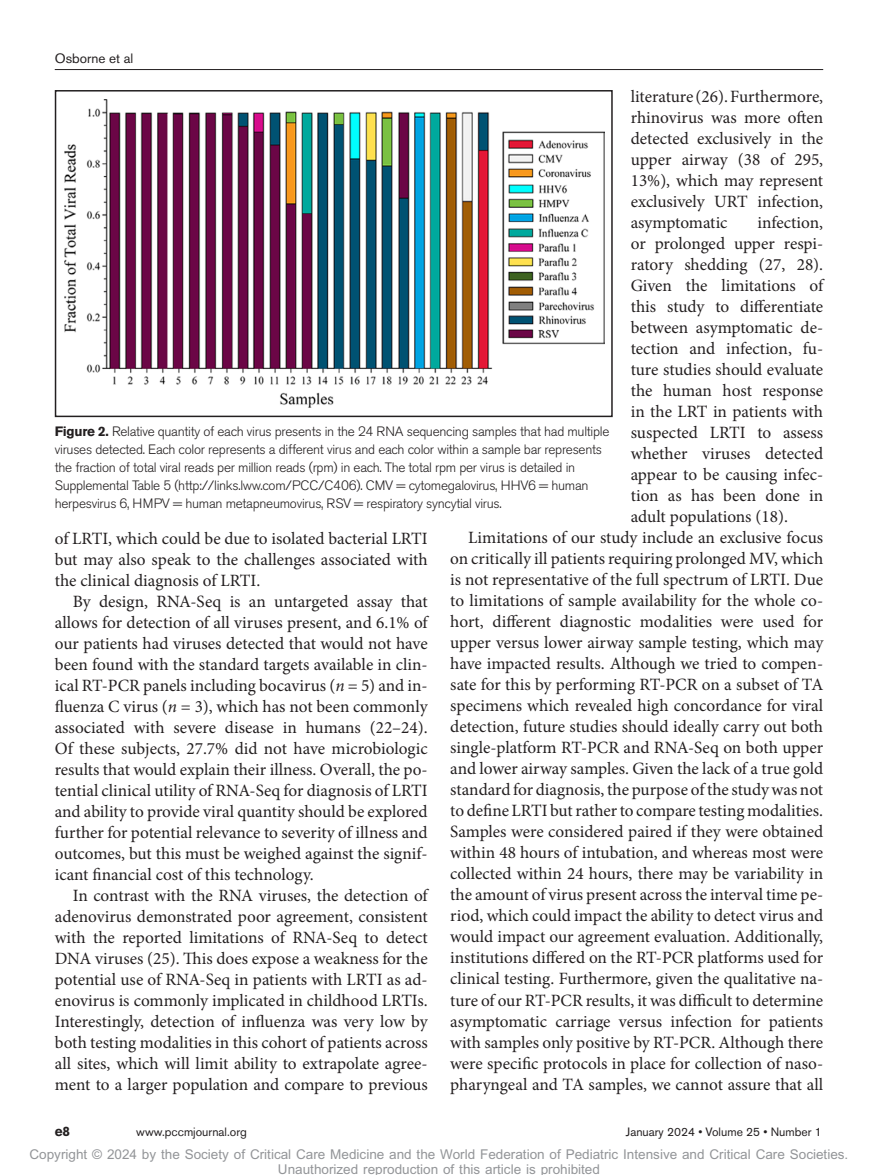
<style>
.page{position:relative;width:878px;height:1175px;background:#fff}
.page>*{position:absolute;margin:0;border:0;box-sizing:border-box;transform-origin:0 0}
.t1{font:17.25px/21px "Minion Pro";color:#231f20;text-align:justify}
.t2{font:300 13.5px/18px "Akzidenz Grotesk BE";letter-spacing:-.02em;color:#231f20}
.t3{font:13.5px/15px "Arial MT Std";color:#939598;text-align:center}
.t4{font:13.5px "Akzidenz Grotesk BE";color:#231f20}
.t5{font:700 13.5px "Akzidenz Grotesk BE";color:#231f20}
.t6{font:12px "Akzidenz Grotesk BE";color:#231f20}
.s1{font-weight:700}
.s2{font-style:italic}
</style>
<div class="page">
<hr style="left:55px;top:69px;width:768px;height:1px;background:#231f20">
<img style="left:64px;top:100px;width:540px;height:307px">
<div style="left:55px;top:90px;width:557px;height:327px;border:2px solid #231f20"></div>
<p class="t4" style="left:55px;top:50px;width:80px">Osborne et al</p>
<p class="t1" style="left:630px;top:86px;width:194px">literature (26). Furthermore, rhinovirus was more often detected exclusively in the upper airway (38 of 295, 13%), which may represent exclusively URT infection, asymptomatic</p>
<p class="t1" style="left:757px;top:212px;width:67px">infection,</p>
<p class="t1" style="left:630px;top:233px;width:194px">or prolonged upper respi-</p>
<p class="t1" style="left:630px;top:254px;width:194px">ratory shedding (27, 28).</p>
<p class="t1" style="left:630px;top:275px;width:194px">Given the limitations of</p>
<p class="t1" style="left:630px;top:296px;width:194px">this study to differentiate</p>
<p class="t1" style="left:630px;top:317px;width:194px">between asymptomatic de-</p>
<p class="t1" style="left:630px;top:338px;width:194px">tection and infection, fu-</p>
<p class="t1" style="left:630px;top:359px;width:194px">ture studies should evaluate</p>
<p class="t1" style="left:630px;top:380px;width:194px">the human host response</p>
<p class="t1" style="left:630px;top:401px;width:194px">in the LRT in patients with</p>
<p class="t1" style="left:630px;top:422px;width:194px">suspected LRTI to assess</p>
<p class="t1" style="left:630px;top:443px;width:194px">whether viruses detected</p>
<p class="t1" style="left:630px;top:464px;width:194px">appear to be causing infec-</p>
<p class="t1" style="left:630px;top:485px;width:194px">tion as has been done in</p>
<p class="t1" style="left:630px;top:506px;width:159px">adult populations (18).</p>
<p class="t1" style="left:468px;top:527px;width:356px">Limitations of our study include an exclusive focus</p>
<p class="t1" style="left:450px;top:548px;width:374px">on critically ill patients requiring prolonged MV, which</p>
<p class="t1" style="left:450px;top:569px;width:374px">is not representative of the full spectrum of LRTI. Due</p>
<p class="t1" style="left:450px;top:590px;width:374px">to limitations of sample availability for the whole co-</p>
<p class="t1" style="left:450px;top:611px;width:374px">hort, different diagnostic modalities were used for</p>
<p class="t1" style="left:450px;top:632px;width:374px">upper versus lower airway sample testing, which may</p>
<p class="t1" style="left:450px;top:653px;width:374px">have impacted results. Although we tried to compen-</p>
<p class="t1" style="left:450px;top:674px;width:374px">sate for this by performing RT-PCR on a subset of TA</p>
<p class="t1" style="left:450px;top:695px;width:374px">specimens which revealed high concordance for viral</p>
<p class="t1" style="left:450px;top:716px;width:374px">detection, future studies should ideally carry out both</p>
<p class="t1" style="left:450px;top:737px;width:374px">single-platform RT-PCR and RNA-Seq on both upper</p>
<p class="t1" style="left:450px;top:758px;width:374px">and lower airway samples. Given the lack of a true gold</p>
<p class="t1" style="left:450px;top:779px;width:374px">standard for diagnosis, the purpose of the study was not</p>
<p class="t1" style="left:450px;top:800px;width:374px">to define LRTI but rather to compare testing modalities.</p>
<p class="t1" style="left:450px;top:821px;width:374px">Samples were considered paired if they were obtained</p>
<p class="t1" style="left:450px;top:842px;width:374px">within 48 hours of intubation, and whereas most were</p>
<p class="t1" style="left:450px;top:863px;width:374px">collected within 24 hours, there may be variability in</p>
<p class="t1" style="left:450px;top:884px;width:374px">the amount of virus present across the interval time pe-</p>
<p class="t1" style="left:450px;top:905px;width:374px">riod, which could impact the ability to detect virus and</p>
<p class="t1" style="left:450px;top:926px;width:374px">would impact our agreement evaluation. Additionally,</p>
<p class="t1" style="left:450px;top:947px;width:374px">institutions differed on the RT-PCR platforms used for</p>
<p class="t1" style="left:450px;top:968px;width:374px">clinical testing. Furthermore, given the qualitative na-</p>
<p class="t1" style="left:450px;top:989px;width:374px">ture of our RT-PCR results, it was difficult to determine</p>
<p class="t1" style="left:450px;top:1010px;width:374px">asymptomatic carriage versus infection for patients</p>
<p class="t1" style="left:450px;top:1031px;width:374px">with samples only positive by RT-PCR. Although there</p>
<p class="t1" style="left:450px;top:1052px;width:374px">were specific protocols in place for collection of naso-</p>
<p class="t1" style="left:450px;top:1073px;width:374px">pharyngeal and TA samples, we cannot assure that all</p>
<p class="t2" style="left:55px;top:422px;width:556px"><span class="s1">Figure 2.</span> Relative quantity of each virus presents in the 24 RNA sequencing samples that had multiple viruses detected. Each color represents a different virus and each color within a sample bar represents the fraction of total viral reads per million reads (rpm) in each. The total rpm per virus is detailed in Supplemental Table 5 (http://links.lww.com/PCC/C406). CMV = cytomegalovirus, HHV6 = human herpesvirus 6, HMPV = human metapneumovirus, RSV = respiratory syncytial virus.</p>
<p class="t1" style="left:55px;top:528px;width:374px">of LRTI, which could be due to isolated bacterial LRTI but may also speak to the challenges associated with the clinical diagnosis of LRTI.</p>
<p class="t1" style="left:55px;top:591px;width:374px;text-indent:18px">By design, RNA-Seq is an untargeted assay that allows for detection of all viruses present, and 6.1% of our patients had viruses detected that would not have been found with the standard targets available in clin&shy;ical RT-PCR panels including bocavirus (<span class="s2">n</span> = 5) and in&shy;fluenza C virus (<span class="s2">n</span> = 3), which has not been commonly associated with severe disease in humans (22–24).<br>Of these subjects, 27.7% did not have microbiologic results that would explain their illness. Overall, the po&shy;tential clinical utility of RNA-Seq for diagnosis of LRTI and ability to provide viral quantity should be explored further for potential relevance to severity of illness and outcomes, but this must be weighed against the signif&shy;icant financial cost of this technology.</p>
<p class="t1" style="left:55px;top:884px;width:374px;text-indent:18px">In contrast with the RNA viruses, the detection of adenovirus demonstrated poor agreement, consistent with the reported limitations of RNA-Seq to detect DNA viruses (25). This does expose a weakness for the potential use of RNA-Seq in patients with LRTI as ad&shy;enovirus is commonly implicated in childhood LRTIs.<br>Interestingly, detection of influenza was very low by both testing modalities in this cohort of patients across all sites, which will limit ability to extrapolate agree&shy;ment to a larger population and compare to previous</p>
<p class="t5" style="left:55px;top:1123px;width:17px">e8</p>
<p class="t6" style="left:136px;top:1125px;width:112px">www.pccmjournal.org</p>
<p class="t6" style="left:626px;top:1125px;width:197px">January 2024 • Volume 25 • Number 1</p>
<p class="t3" style="left:29px;top:1147px;width:820px">Copyright © 2024 by the Society of Critical Care Medicine and the World Federation of Pediatric Intensive and Critical Care Societies.<br>Unauthorized reproduction of this article is prohibited</p>
</div>
